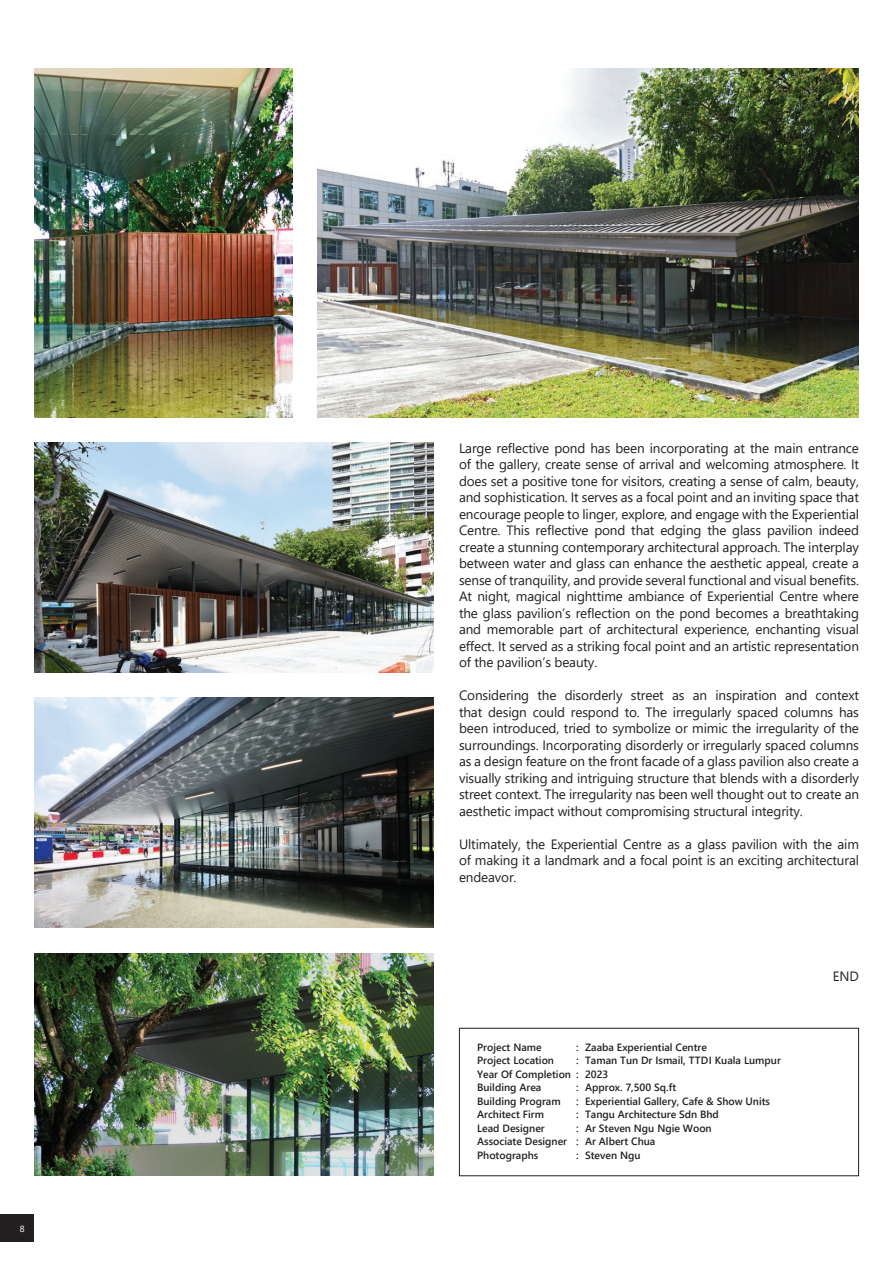
<style>
.page{position:relative;width:893px;height:1263px;background:#fff}
.page>*{position:absolute;margin:0;border:0;box-sizing:border-box;transform-origin:0 0}
.t1{font:13.5px/16.5px "Segoe UI";letter-spacing:-.01em;color:#231f20;text-align:justify}
.t2{font:600 10.5px/13.5px "Segoe UI";color:#231f20}
.t3{font:9px "Segoe UI";color:#fff}
</style>
<div class="page">
<div style="left:0;top:1214px;width:34px;height:28px;background:#231f20"></div>
<img style="left:34px;top:698px;width:400px;height:230px">
<img style="left:34px;top:953px;width:400px;height:223px">
<img style="left:34px;top:69px;width:259px;height:348px">
<img style="left:34px;top:443px;width:400px;height:230px">
<img style="left:318px;top:69px;width:541px;height:348px">
<div style="left:459px;top:1028px;width:400px;height:148px;border:1px solid #231f20"></div>
<p class="t3" style="left:20px;top:1220px;width:6px">8</p>
<p class="t1" style="left:459px;top:438px;width:401px">Large reflective pond has been incorporating at the main entrance of the gallery, create sense of arrival and welcoming atmosphere. It does set a positive tone for visitors, creating a sense of calm, beauty, and sophistication. It serves as a focal point and an inviting space that encourage people to linger, explore, and engage with the Experiential Centre. This reflective pond that edging the glass pavilion indeed create a stunning contemporary architectural approach. The interplay between water and glass can enhance the aesthetic appeal, create a sense of tranquility, and provide several functional and visual benefits.<br>At night, magical nighttime ambiance of Experiential Centre where the glass pavilion’s reflection on the pond becomes a breathtaking and memorable part of architectural experience, enchanting visual effect. It served as a striking focal point and an artistic representation of the pavilion’s beauty.</p>
<p class="t1" style="left:459px;top:686px;width:401px">Considering the disorderly street as an inspiration and context that design could respond to. The irregularly spaced columns has been introduced, tried to symbolize or mimic the irregularity of the surroundings. Incorporating disorderly or irregularly spaced columns as a design feature on the front facade of a glass pavilion also create a visually striking and intriguing structure that blends with a disorderly street context. The irregularity nas been well thought out to create an aesthetic impact without compromising structural integrity.</p>
<p class="t1" style="left:459px;top:834px;width:401px">Ultimately, the Experiential Centre as a glass pavilion with the aim of making it a landmark and a focal point is an exciting architectural endeavor.</p>
<p class="t2" style="left:477px;top:1039px;width:66px">Project Name</p>
<p class="t2" style="left:576px;top:1039px;width:132px">: Zaaba Experiential Centre</p>
<p class="t2" style="left:477px;top:1053px;width:78px">Project Location</p>
<p class="t2" style="left:477px;top:1053px;width:305px;text-indent:99px">: Taman Tun Dr Ismail, TTDI Kuala Lumpur<br>Year Of Completion : 2023<br>Building Area</p>
<p class="t2" style="left:576px;top:1080px;width:102px">: Approx. 7,500 Sq.ft</p>
<p class="t2" style="left:477px;top:1093px;width:85px">Building Program</p>
<p class="t2" style="left:576px;top:1093px;width:196px">: Experiential Gallery, Cafe &amp; Show Units</p>
<p class="t2" style="left:477px;top:1107px;width:68px">Architect Firm</p>
<p class="t2" style="left:576px;top:1107px;width:144px">: Tangu Architecture Sdn Bhd</p>
<p class="t2" style="left:477px;top:1120px;width:69px">Lead Designer</p>
<p class="t2" style="left:477px;top:1120px;width:236px;text-indent:99px">: Ar Steven Ngu Ngie Woon<br>Associate Designer : Ar Albert Chua<br>Photographs</p>
<p class="t2" style="left:576px;top:1147px;width:66px">: Steven Ngu</p>
<p class="t1" style="left:833px;top:966px;width:28px">END</p>
</div>
